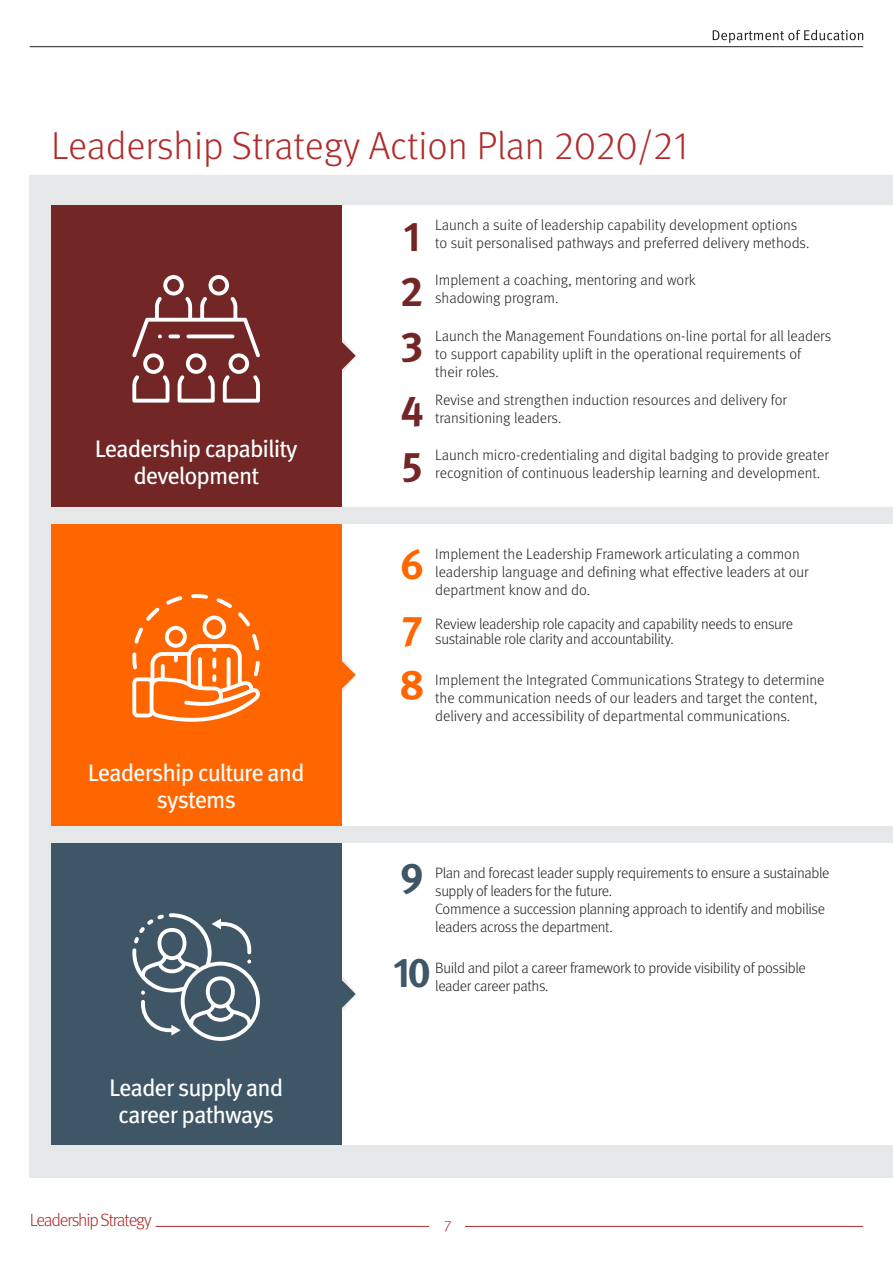
<style>
.page{position:relative;width:893px;height:1263px;background:#fff}
.page>*{position:absolute;margin:0;border:0;box-sizing:border-box;transform-origin:0 0}
.Body_copy__Meta10{font:700 41.85px "Meta OT";color:#732626}
.Body_copy__Meta10-2{font:700 41.85px "Meta OT";color:#f60}
.Body_copy__Meta10-3{font:700 41.85px "Meta OT";color:#3f5666}
.Heading_1__Meta31{font:300 39px "Meta OT";color:#b12c2c}
.Body_copy__Meta10-4{font:24px/27px "Meta OT";letter-spacing:-.04em;color:#fff;text-align:center}
.t1{font:300 17.85px "Meta OT";letter-spacing:-.06em;color:#b12c2c}
.Body_Copy{font:300 15px/18px "Meta OT";letter-spacing:-.005em;color:#231f20}
.Body_Copy-2{font:300 15px/18px "Meta OT";letter-spacing:-.025em;color:#231f20}
.t2{font:300 15px "Meta OT";color:#b12c2c}
</style>
<div class="page">
<svg style="left:713px;top:30px;width:150px;height:13px"></svg>
<hr style="left:30px;top:46px;width:833px;height:1px;background:#231f20">
<div style="left:30px;top:175px;width:863px;height:1003px;background:#e6e7e9"></div>
<div style="left:53px;top:205px;width:840px;height:302px;background:#fff"></div>
<div style="left:51px;top:524px;width:842px;height:302px;background:#fff"></div>
<div style="left:53px;top:843px;width:840px;height:302px;background:#fff"></div>
<svg style="left:341px;top:339px;width:15px;height:34px"></svg>
<div style="left:51px;top:205px;width:290px;height:302px;background:#732626"></div>
<svg style="left:341px;top:658px;width:15px;height:34px"></svg>
<svg style="left:341px;top:977px;width:15px;height:34px"></svg>
<div style="left:51px;top:524px;width:290px;height:302px;background:#f60"></div>
<div style="left:51px;top:843px;width:290px;height:302px;background:#3f5666"></div>
<svg style="left:132px;top:594px;width:128px;height:128px"></svg>
<svg style="left:132px;top:913px;width:128px;height:128px"></svg>
<svg style="left:132px;top:275px;width:128px;height:128px"></svg>
<svg style="left:186px;top:334px;width:48px;height:4px"></svg>
<p class="Heading_1__Meta31" style="left:51px;top:123px;width:642px">Leadership Strategy Action Plan 2020/21</p>
<p class="Body_copy__Meta10-4" style="left:95px;top:435px;width:205px">Leadership capability development</p>
<p class="Body_copy__Meta10-4" style="left:88px;top:759px;width:218px">Leadership culture and systems</p>
<p class="Body_copy__Meta10-4" style="left:109px;top:1074px;width:176px">Leader supply and career pathways</p>
<p class="Body_copy__Meta10" style="left:403px;top:210px;width:19px">1</p>
<p class="Body_Copy" style="left:435px;top:216px;width:363px">Launch a suite of leadership capability development options</p>
<p class="Body_Copy" style="left:435px;top:234px;width:376px">to suit personalised pathways and preferred delivery methods.</p>
<p class="Body_copy__Meta10" style="left:400px;top:265px;width:25px">2</p>
<p class="Body_Copy" style="left:435px;top:271px;width:262px">Implement a coaching, mentoring and work</p>
<p class="Body_Copy" style="left:435px;top:289px;width:125px">shadowing program.</p>
<p class="Body_copy__Meta10" style="left:401px;top:320px;width:24px">3</p>
<p class="Body_Copy" style="left:435px;top:327px;width:397px">Launch the Management Foundations on-line portal for all leaders to support capability uplift in the operational requirements of their roles.</p>
<p class="Body_copy__Meta10" style="left:400px;top:384px;width:25px">4</p>
<p class="Body_copy__Meta10" style="left:402px;top:440px;width:22px">5</p>
<p class="Body_Copy" style="left:435px;top:391px;width:353px">Revise and strengthen induction resources and delivery for</p>
<p class="Body_Copy" style="left:435px;top:409px;width:128px">transitioning leaders.</p>
<p class="Body_Copy" style="left:435px;top:446px;width:395px">Launch micro-credentialing and digital badging to provide greater</p>
<p class="Body_Copy" style="left:435px;top:464px;width:386px">recognition of continuous leadership learning and development.</p>
<p class="Body_copy__Meta10-2" style="left:400px;top:538px;width:26px">6</p>
<p class="Body_Copy" style="left:435px;top:545px;width:375px">Implement the Leadership Framework articulating a common leadership language and defining what effective leaders at our department know and do.</p>
<p class="Body_copy__Meta10-2" style="left:401px;top:604px;width:23px">7</p>
<p class="Body_Copy" style="left:435px;top:615px;width:359px">Review leadership role capacity and capability needs to ensure</p>
<p class="Body_Copy-2" style="left:435px;top:630px;width:240px">sustainable role clarity and accountability.</p>
<p class="Body_copy__Meta10-2" style="left:400px;top:658px;width:25px">8</p>
<p class="Body_Copy" style="left:435px;top:671px;width:391px">Implement the Integrated Communications Strategy to determine the communication needs of our leaders and target the content, delivery and accessibility of departmental communications.</p>
<p class="Body_copy__Meta10-3" style="left:400px;top:851px;width:25px">9</p>
<p class="Body_Copy-2" style="left:435px;top:864px;width:396px">Plan and forecast leader supply requirements to ensure a sustainable supply of leaders for the future.<br>Commence a succession planning approach to identify and mobilise leaders across the department.</p>
<p class="Body_copy__Meta10-3" style="left:393px;top:946px;width:39px">10</p>
<p class="Body_Copy-2" style="left:435px;top:959px;width:372px">Build and pilot a career framework to provide visibility of possible</p>
<p class="Body_Copy" style="left:435px;top:977px;width:115px">leader career paths.</p>
<p class="t1" style="left:30px;top:1210px;width:124px">Leadership Strategy</p>
<p class="t2" style="left:444px;top:1217px;width:10px">7</p>
</div>
